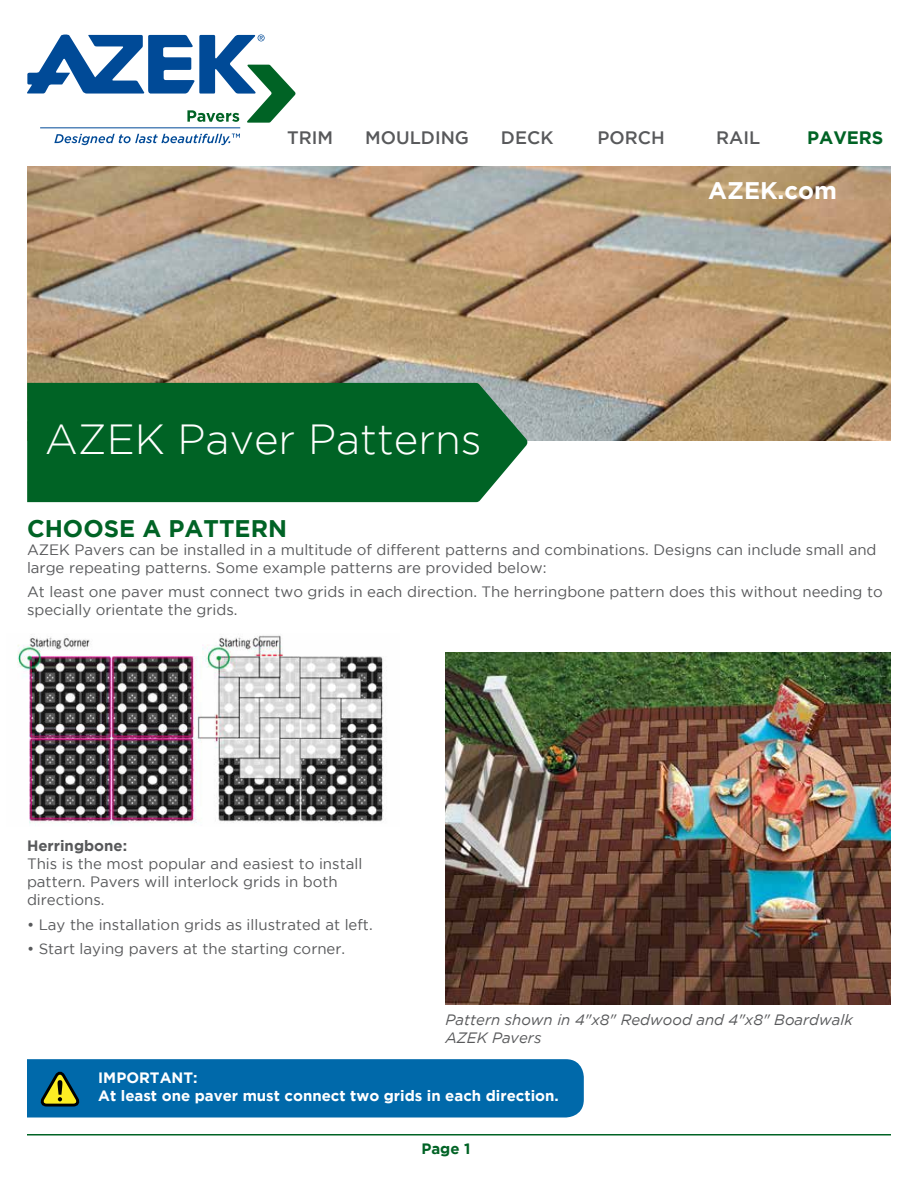
<style>
.page{position:relative;width:918px;height:1188px;background:#fff}
.page>*{position:absolute;margin:0;border:0;box-sizing:border-box;transform-origin:0 0}
.t1{font:300 42px "Gotham";color:#fff}
.t2{font:700 24px "Gotham";color:#006325}
.t3{font:700 24px "Gotham";color:#fff}
.t4{font:500 18px "Gotham";color:#58595b}
.t5{font:700 18px "Gotham";color:#006325}
.t6{font:15px/18px "Gotham";color:#58595b}
.t7{font:700 15px/18px "Gotham";color:#fff}
.t8{font:italic 15px/18px "Gotham";color:#58595b}
.t9{font:700 15px "Gotham";color:#58595b}
.t10{font:700 15px "Gotham";color:#006325}
</style>
<div class="page">
<hr style="left:27px;top:1134px;width:864px;height:1px;background:#006325">
<img style="left:27px;top:167px;width:864px;height:274px">
<div style="left:27px;top:383px;width:501px;height:119px;background:#006325"></div>
<hr style="left:40px;top:127px;width:200px;height:1px;background:#004a97">
<svg style="left:54px;top:134px;width:186px;height:11px"></svg>
<svg style="left:27px;top:34px;width:269px;height:89px"></svg>
<img style="left:17px;top:635px;width:367px;height:191px">
<img style="left:446px;top:652px;width:445px;height:353px">
<div style="left:27px;top:1059px;width:557px;height:59px;background:#0069aa"></div>
<p class="t4" style="left:287px;top:128px;width:48px">TRIM</p>
<p class="t4" style="left:365px;top:128px;width:105px">MOULDING</p>
<p class="t4" style="left:501px;top:128px;width:54px">DECK</p>
<p class="t4" style="left:598px;top:128px;width:69px">PORCH</p>
<p class="t4" style="left:716px;top:128px;width:46px">RAIL</p>
<p class="t5" style="left:807px;top:131px;width:78px">PAVERS</p>
<h2 class="t3" style="left:708px;top:181px;width:130px">AZEK.com</h2>
<h1 class="t1" style="left:45px;top:415px;width:439px">AZEK Paver Patterns</h1>
<h2 class="t2" style="left:27px;top:519px;width:262px">CHOOSE A PATTERN</h2>
<p class="t6" style="left:27px;top:541px;width:851px">AZEK Pavers can be installed in a multitude of different patterns and combinations. Designs can include small and large repeating patterns. Some example patterns are provided below:</p>
<p class="t6" style="left:27px;top:583px;width:857px">At least one paver must connect two grids in each direction. The herringbone pattern does this without needing to specially orientate the grids.</p>
<p class="t9" style="left:27px;top:840px;width:102px">Herringbone:</p>
<p class="t6" style="left:27px;top:856px;width:337px">This is the most popular and easiest to install pattern. Pavers will interlock grids in both directions.</p>
<p class="t6" style="left:27px;top:916px;width:347px">• Lay the installation grids as illustrated at left.</p>
<p class="t6" style="left:27px;top:941px;width:320px">• Start laying pavers at the starting corner.</p>
<p class="t8" style="left:446px;top:1011px;width:409px">Pattern shown in 4"x8" Redwood and 4"x8" Boardwalk<br>AZEK Pavers</p>
<p class="t7" style="left:98px;top:1070px;width:462px">IMPORTANT:<br>At least one paver must connect two grids in each direction.</p>
<p class="t10" style="left:421px;top:1143px;width:51px">Page 1</p>
</div>
